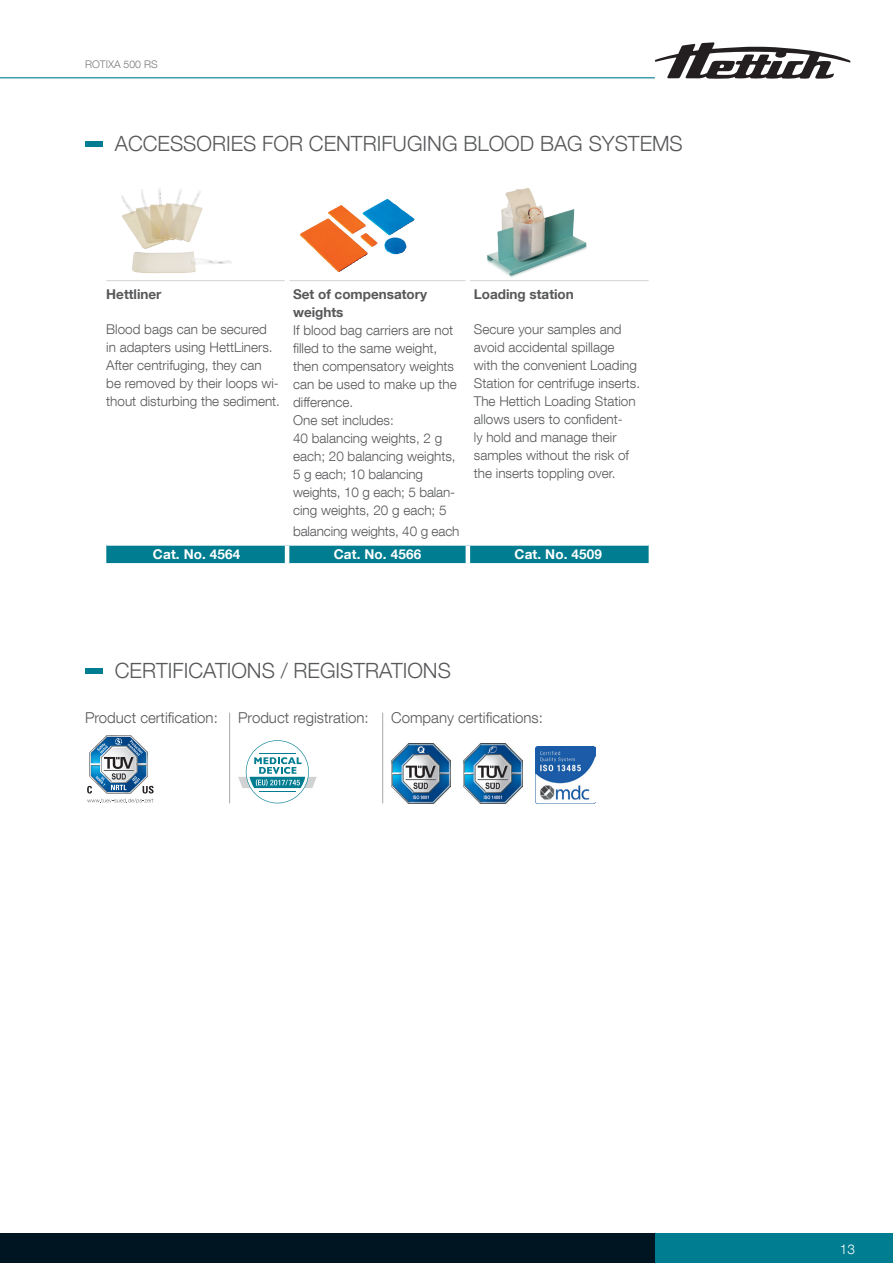
<style>
.page{position:relative;width:893px;height:1263px;background:#fff}
.page>*{position:absolute;margin:0;border:0;box-sizing:border-box;transform-origin:0 0}
.t1{font:300 21px "Helvetica Neue LT Com";color:#57585a}
.t2{font:300 15px "Helvetica Neue LT Com";color:#57585a}
.t3{font:300 13.5px/18px "Helvetica Neue LT Com";color:#57585a}
.t4{font:700 13.5px/18px "Helvetica Neue LT Com";color:#57585a}
.t5{font:700 13.5px "Helvetica Neue LT Com";letter-spacing:.01em;color:#fff}
.t6{font:300 13.5px "Helvetica Neue LT Com";color:#fff}
.t7{font:300 10.5px "Helvetica Neue LT Com";color:#787a7d}
</style>
<div class="page">
<div style="left:655px;top:1233px;width:238px;height:30px;background:#007d90"></div>
<div style="left:0;top:1233px;width:655px;height:30px;background:#001522"></div>
<svg style="left:655px;top:42px;width:195px;height:37px"></svg>
<hr style="left:0;top:77px;width:655px;height:1px;background:#007d90">
<div style="left:106px;top:546px;width:543px;height:17px;background:#007d90"></div>
<hr style="left:106px;top:280px;width:179px;height:1px;background:#d1d2d4">
<hr style="left:289px;top:280px;width:177px;height:1px;background:#d1d2d4">
<hr style="left:470px;top:280px;width:179px;height:1px;background:#d1d2d4">
<hr style="left:285px;top:546px;width:4px;height:17px;background:#fff">
<hr style="left:466px;top:546px;width:4px;height:17px;background:#fff">
<div style="left:85px;top:141px;width:17px;height:6px;background:#007d90"></div>
<img style="left:121px;top:188px;width:82px;height:61px">
<img style="left:300px;top:199px;width:114px;height:73px">
<img style="left:487px;top:188px;width:100px;height:90px">
<div style="left:85px;top:668px;width:17px;height:6px;background:#007d90"></div>
<hr style="left:229px;top:713px;width:1px;height:90px;background:#a8a9ad">
<hr style="left:382px;top:713px;width:1px;height:90px;background:#a8a9ad">
<svg style="left:87px;top:735px;width:67px;height:68px"></svg>
<svg style="left:238px;top:740px;width:79px;height:63px"></svg>
<img style="left:391px;top:743px;width:60px;height:60px">
<img style="left:463px;top:743px;width:60px;height:60px">
<img style="left:535px;top:747px;width:61px;height:56px">
<p class="t7" style="left:85px;top:58px;width:74px">ROTIXA 500 RS</p>
<h1 class="t1" style="left:115px;top:131px;width:569px">ACCESSORIES FOR CENTRIFUGING BLOOD BAG SYSTEMS</h1>
<p class="t4" style="left:106px;top:285px;width:57px">Hettliner</p>
<p class="t3" style="left:106px;top:320px;width:175px">Blood bags can be secured<br>in adapters using HettLiners.<br>After centrifuging, they can<br>be removed by their loops wi&shy;thout disturbing the sediment.</p>
<p class="t4" style="left:293px;top:285px;width:136px">Set of compensatory weights</p>
<p class="t3" style="left:293px;top:321px;width:165px">If blood bag carriers are not filled to the same weight, then compensatory weights can be used to make up the difference.<br>One set includes:<br>40 balancing weights, 2 g each; 20 balancing weights,<br>5 g each; 10 balancing weights, 10 g each; 5 balan&shy;cing weights, 20 g each; 5</p>
<p class="t3" style="left:293px;top:522px;width:168px">balancing weights, 40 g each</p>
<p class="t4" style="left:474px;top:285px;width:101px">Loading station</p>
<p class="t3" style="left:474px;top:320px;width:168px">Secure your samples and avoid accidental spillage with the convenient Loading<br>Station for centrifuge inserts.<br>The Hettich Loading Station allows users to confident-<br>ly hold and manage their samples without the risk of the inserts toppling over.</p>
<p class="t5" style="left:153px;top:545px;width:89px">Cat. No. 4564</p>
<p class="t5" style="left:334px;top:545px;width:89px">Cat. No. 4566</p>
<p class="t5" style="left:514px;top:545px;width:89px">Cat. No. 4509</p>
<h1 class="t1" style="left:115px;top:658px;width:338px">CERTIFICATIONS / REGISTRATIONS</h1>
<p class="t2" style="left:85px;top:709px;width:134px">Product certification:</p>
<p class="t2" style="left:238px;top:709px;width:132px">Product registration:</p>
<p class="t2" style="left:391px;top:709px;width:153px">Company certifications:</p>
<p class="t6" style="left:840px;top:1240px;width:17px">13</p>
</div>
